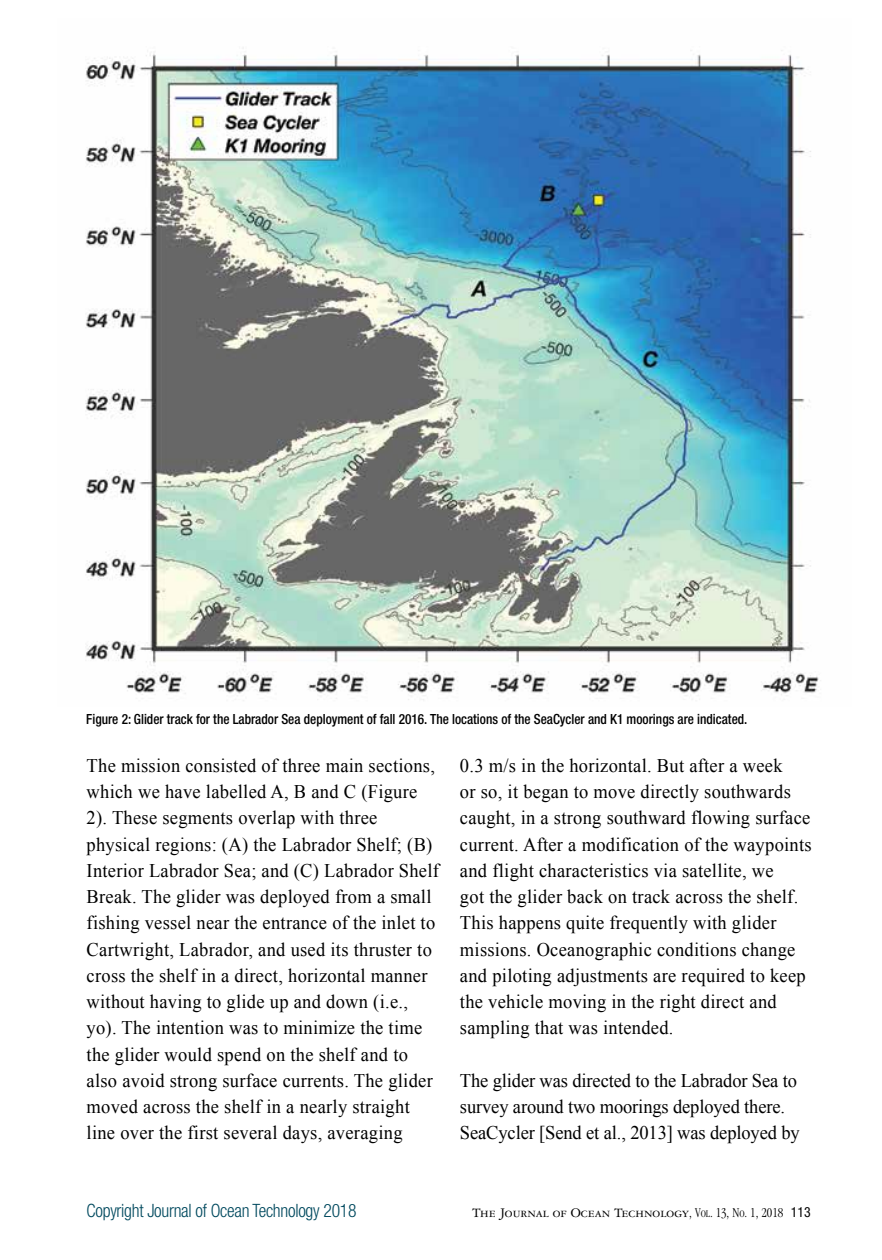
<style>
.page{position:relative;width:882px;height:1260px;background:#fff}
.page>*{position:absolute;margin:0;border:0;box-sizing:border-box;transform-origin:0 0}
.t1{font:19.25px/26.2px "Times New Roman";letter-spacing:.015em;color:#000;scale:.96 1}
.t2{font:19.25px/26.2px "Times New Roman";letter-spacing:-.005em;color:#000;scale:.96 1}
.t3{font:300 condensed 18.38px "Helvetica Neue";letter-spacing:-.015em;color:#00495e;scale:.96 1}
.t4{font:500 condensed 14px "Helvetica Neue";color:#000;scale:.95 1}
.t5{font:14px "Garamond Three SC";color:#000}
.s1{font-family:"Garamond";font-weight:300;font-stretch:condensed}
.s2{font-family:"Garamond";font-weight:300;font-stretch:condensed;font-size:10.5px}
.s3{font-family:"Helvetica Neue LT Std";font-stretch:condensed}
</style>
<div class="page">
<img style="left:85px;top:47px;width:736px;height:654px">
<p class="t4" style="left:86px;top:711px;width:697px">Figure 2: Glider track for the Labrador Sea deployment of fall 2016. The locations of the SeaCycler and K1 moorings are indicated.</p>
<p class="t1" style="left:87px;top:752px;width:369px">The mission consisted of three main sections, which we have labelled A, B and C (Figure 2). These segments overlap with three physical regions: (A) the Labrador Shelf; (B)<br>Interior Labrador Sea; and (C) Labrador Shelf Break. The glider was deployed from a small fishing vessel near the entrance of the inlet to Cartwright, Labrador, and used its thruster to cross the shelf in a direct, horizontal manner without having to glide up and down (i.e., yo). The intention was to minimize the time the glider would spend on the shelf and to also avoid strong surface currents. The glider moved across the shelf in a nearly straight line over the first several days, averaging</p>
<p class="t1" style="left:460px;top:752px;width:368px">0.3 m/s in the horizontal. But after a week<br>or so, it began to move directly southwards caught, in a strong southward flowing surface current. After a modification of the waypoints and flight characteristics via satellite, we<br>got the glider back on track across the shelf.<br>This happens quite frequently with glider missions. Oceanographic conditions change and piloting adjustments are required to keep the vehicle moving in the right direct and sampling that was intended.</p>
<p class="t2" style="left:460px;top:1067px;width:355px">The glider was directed to the Labrador Sea to survey around two moorings deployed there.<br>SeaCycler [Send et al., 2013] was deployed by</p>
<p class="t3" style="left:87px;top:1200px;width:283px">Copyright Journal of Ocean Technology 2018</p>
<p class="t5" style="left:472px;top:1205px;width:340px">The Journal of Ocean Technology<span class="s1">,</span> <span class="s1">V</span><span class="s2">ol</span><span class="s1">. 13, N</span><span class="s2">o</span><span class="s1">. 1, 2018</span> <span class="s3">113</span></p>
</div>
